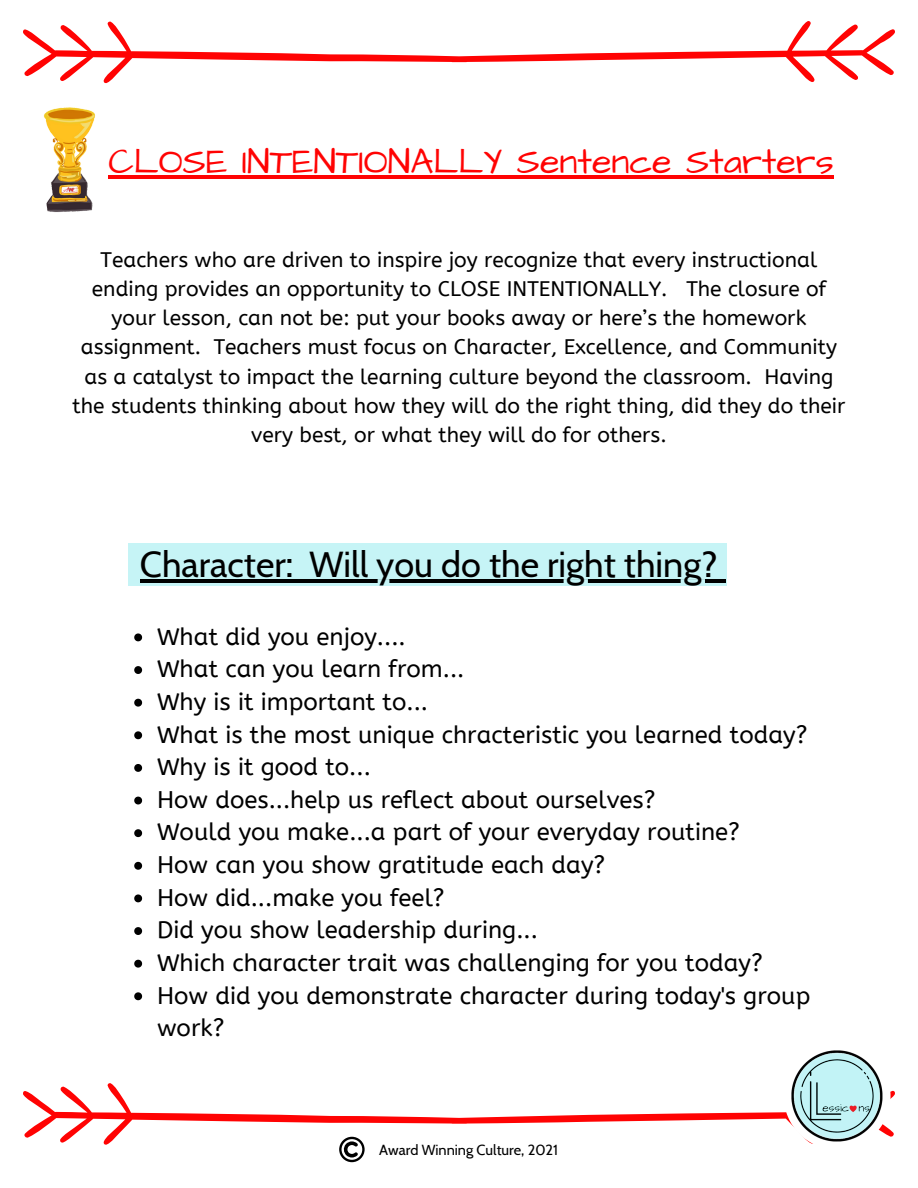
<style>
.page{position:relative;width:918px;height:1188px;background:#fff}
.page>*{position:absolute;margin:0;border:0;box-sizing:border-box;transform-origin:0 0}
.t1{font:36px "Architects Daughter";color:#ff0303}
.t2{font:36px "Cabin";color:#000}
.t3{font:24px/32.7px "A Bee Zee";color:#000}
.t4{font:21px/29.2px "A Bee Zee";color:#000;text-align:center}
.t5{font:14.55px "Cabin";color:#000}
</style>
<div class="page">
<svg style="left:23px;top:1083px;width:872px;height:62px"></svg>
<svg style="left:784px;top:1083px;width:107px;height:62px"></svg>
<img style="left:790px;top:1050px;width:94px;height:93px">
<img style="left:43px;top:107px;width:52px;height:105px">
<svg style="left:134px;top:633px;width:8px;height:8px"></svg>
<svg style="left:134px;top:666px;width:8px;height:8px"></svg>
<svg style="left:134px;top:699px;width:8px;height:8px"></svg>
<svg style="left:134px;top:731px;width:8px;height:8px"></svg>
<svg style="left:134px;top:764px;width:8px;height:8px"></svg>
<svg style="left:134px;top:797px;width:8px;height:7px"></svg>
<svg style="left:134px;top:829px;width:8px;height:8px"></svg>
<svg style="left:134px;top:862px;width:8px;height:8px"></svg>
<svg style="left:134px;top:894px;width:8px;height:8px"></svg>
<svg style="left:134px;top:927px;width:8px;height:8px"></svg>
<svg style="left:134px;top:960px;width:8px;height:8px"></svg>
<svg style="left:134px;top:992px;width:8px;height:8px"></svg>
<div style="left:128px;top:543px;width:598px;height:43px;background:#c6f4f6"></div>
<hr style="left:108px;top:175px;width:726px;height:3px;background:#ff0303">
<hr style="left:140px;top:580px;width:153px;height:3px;background:#000">
<hr style="left:293px;top:580px;width:16px;height:3px;background:#000">
<hr style="left:309px;top:580px;width:409px;height:3px;background:#000">
<svg style="left:718px;top:580px;width:8px;height:3px"></svg>
<svg style="left:23px;top:21px;width:872px;height:63px"></svg>
<svg style="left:339px;top:1137px;width:26px;height:25px"></svg>
<p class="t1" style="left:108px;top:137px;width:727px">CLOSE INTENTIONALLY Sentence Starters</p>
<p class="t4" style="left:73px;top:245px;width:774px">Teachers who are driven to inspire joy recognize that every instructional ending provides an opportunity to CLOSE INTENTIONALLY. The closure of your lesson, can not be: put your books away or here’s the homework assignment. Teachers must focus on Character, Excellence, and Community as a catalyst to impact the learning culture beyond the classroom. Having the students thinking about how they will do the right thing, did they do their very best, or what they will do for others.</p>
<p class="t2" style="left:140px;top:543px;width:579px">Character: Will you do the right thing?</p>
<p class="t3" style="left:157px;top:620px;width:250px">What did you enjoy....</p>
<p class="t3" style="left:157px;top:653px;width:309px">What can you learn from...</p>
<p class="t3" style="left:157px;top:686px;width:273px">Why is it important to...</p>
<p class="t3" style="left:157px;top:718px;width:652px">What is the most unique chracteristic you learned today?</p>
<p class="t3" style="left:157px;top:751px;width:215px">Why is it good to...</p>
<p class="t3" style="left:157px;top:784px;width:500px">How does...help us reflect about ourselves?</p>
<p class="t3" style="left:157px;top:816px;width:585px">Would you make...a part of your everyday routine?</p>
<p class="t3" style="left:157px;top:849px;width:450px">How can you show gratitude each day?</p>
<p class="t3" style="left:157px;top:881px;width:289px">How did...make you feel?</p>
<p class="t3" style="left:157px;top:914px;width:382px">Did you show leadership during...</p>
<p class="t3" style="left:157px;top:947px;width:607px">Which character trait was challenging for you today?</p>
<p class="t3" style="left:157px;top:979px;width:655px">How did you demonstrate character during today's group work?</p>
<p class="t5" style="left:379px;top:1141px;width:180px">Award Winning Culture, 2021</p>
</div>
